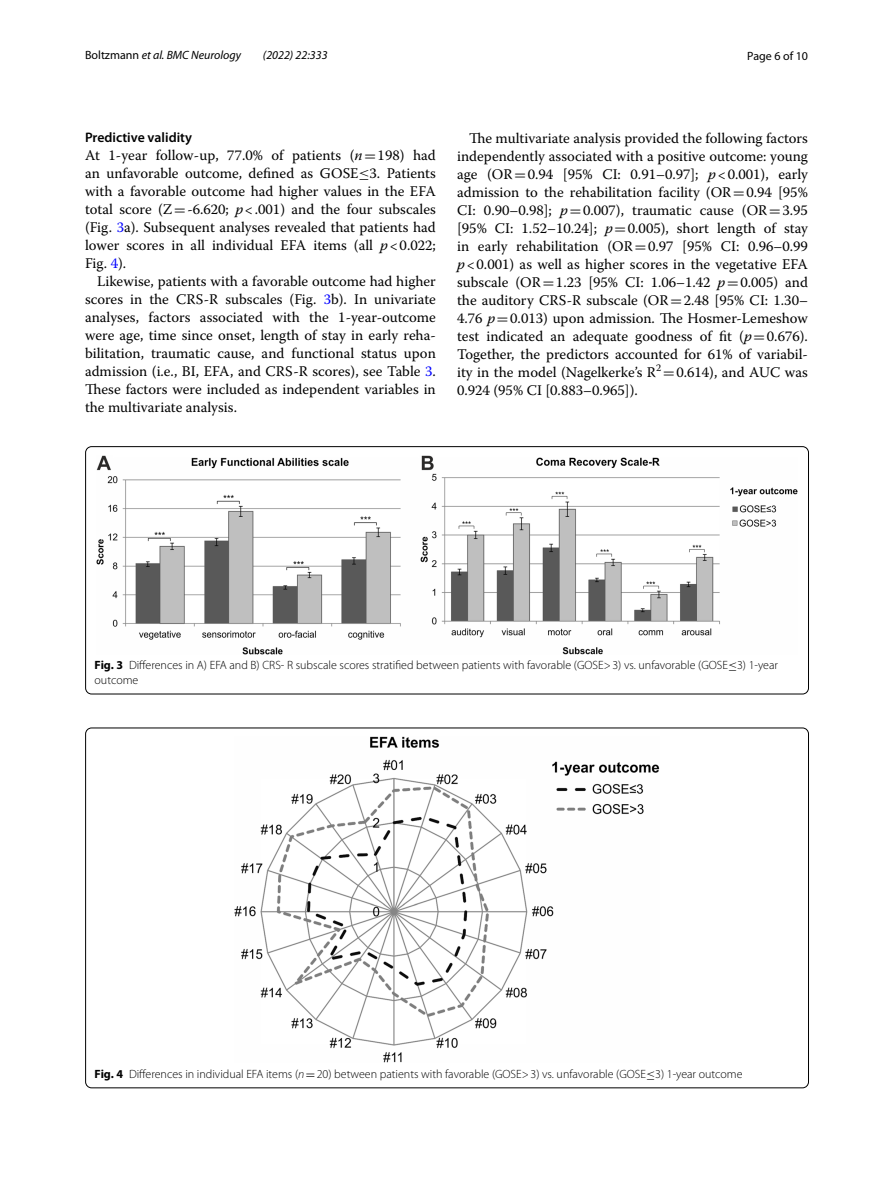
<style>
.page{position:relative;width:893px;height:1187px;background:#fff}
.page>*{position:absolute;margin:0;border:0;box-sizing:border-box;transform-origin:0 0}
.t1{font:14.7px/18px "Warnock Pro";color:#000;text-align:justify}
.t2{font:600 13.8px "Myriad Pro";color:#000}
.t3{font:300 12px/15px "Myriad Pro";color:#000}
.t4{font:italic 12px "Myriad Pro";color:#000}
.t5{font:12px "Myriad Pro";color:#000}
.s1{font-style:normal}
.s2{font-style:italic}
.s3{font-family:"MTSY"}
.s4{color:#00f}
.s5{font-weight:700}
.s6{font-family:"MTSY";font-weight:400}
</style>
<div class="page">
<img style="left:97px;top:455px;width:700px;height:199px">
<div style="left:85px;top:446px;width:724px;height:248px;border:1px solid #000;border-radius:6px"></div>
<img style="left:234px;top:737px;width:426px;height:325px">
<p class="t4" style="left:85px;top:48px;width:158px"><span class="s1">Boltzmann</span> et al. BMC Neurology</p>
<p class="t4" style="left:263px;top:48px;width:66px">(2022) 22:333</p>
<p class="t5" style="left:747px;top:48px;width:62px">Page 6 of 10</p>
<p class="t2" style="left:85px;top:129px;width:109px">Predictive validity</p>
<p class="t1" style="left:85px;top:146px;width:352px">At 1-year follow-up, 77.0% of patients (<span class="s2">n</span><span class="s3">=</span>198) had an unfavorable outcome, defined as GOSE<span class="s3">≤</span>3. Patients with a favorable outcome had higher values in the EFA total score (Z<span class="s3">=</span>-6.620; <span class="s2">p</span>&lt;.001) and the four subscales (Fig. <span class="s4">3</span>a). Subsequent analyses revealed that patients had lower scores in all individual EFA items (all <span class="s2">p</span>&lt;0.022; Fig. <span class="s4">4</span>).</p>
<p class="t1" style="left:85px;top:272px;width:352px;text-indent:12px">Likewise, patients with a favorable outcome had higher scores in the CRS-R subscales (Fig. <span class="s4">3</span>b). In univariate analyses, factors associated with the 1-year-outcome were age, time since onset, length of stay in early reha&shy;bilitation, traumatic cause, and functional status upon admission (i.e., BI, EFA, and CRS-R scores), see Table <span class="s4">3</span>.<br>These factors were included as independent variables in the multivariate analysis.</p>
<p class="t1" style="left:457px;top:128px;width:352px;text-indent:12px">The multivariate analysis provided the following factors independently associated with a positive outcome: young age (OR<span class="s3">=</span>0.94 [95% CI: 0.91–0.97]; <span class="s2">p</span>&lt;0.001), early admission to the rehabilitation facility (OR<span class="s3">=</span>0.94 [95% CI: 0.90–0.98]; <span class="s2">p</span><span class="s3">=</span>0.007), traumatic cause (OR<span class="s3">=</span>3.95 [95% CI: 1.52–10.24]; <span class="s2">p</span><span class="s3">=</span>0.005), short length of stay in early rehabilitation (OR<span class="s3">=</span>0.97 [95% CI: 0.96–0.99 <span class="s2">p</span>&lt;0.001) as well as higher scores in the vegetative EFA subscale (OR<span class="s3">=</span>1.23 [95% CI: 1.06–1.42 <span class="s2">p</span><span class="s3">=</span>0.005) and the auditory CRS-R subscale (OR<span class="s3">=</span>2.48 [95% CI: 1.30– 4.76 <span class="s2">p</span><span class="s3">=</span>0.013) upon admission. The Hosmer-Lemeshow test indicated an adequate goodness of fit (<span class="s2">p</span><span class="s3">=</span>0.676).<br>Together, the predictors accounted for 61% of variabil&shy;ity in the model (Nagelkerke’s R<sup>2</sup> <span class="s3">=</span>0.614), and AUC was 0.924 (95% CI [0.883–0.965]).</p>
<p class="t3" style="left:95px;top:658px;width:685px"><span class="s5">Fig. 3</span> Differences in A) EFA and B) CRS- R subscale scores stratified between patients with favorable (GOSE&gt;3) vs. unfavorable (GOSE<span class="s6">≤</span>3) 1-year outcome</p>
<p class="t3" style="left:95px;top:1066px;width:649px"><span class="s5">Fig. 4</span> Differences in individual EFA items (<span class="s2">n</span><span class="s6">=</span>20) between patients with favorable (GOSE&gt;3) vs. unfavorable (GOSE<span class="s6">≤</span>3) 1-year outcome</p>
</div>
